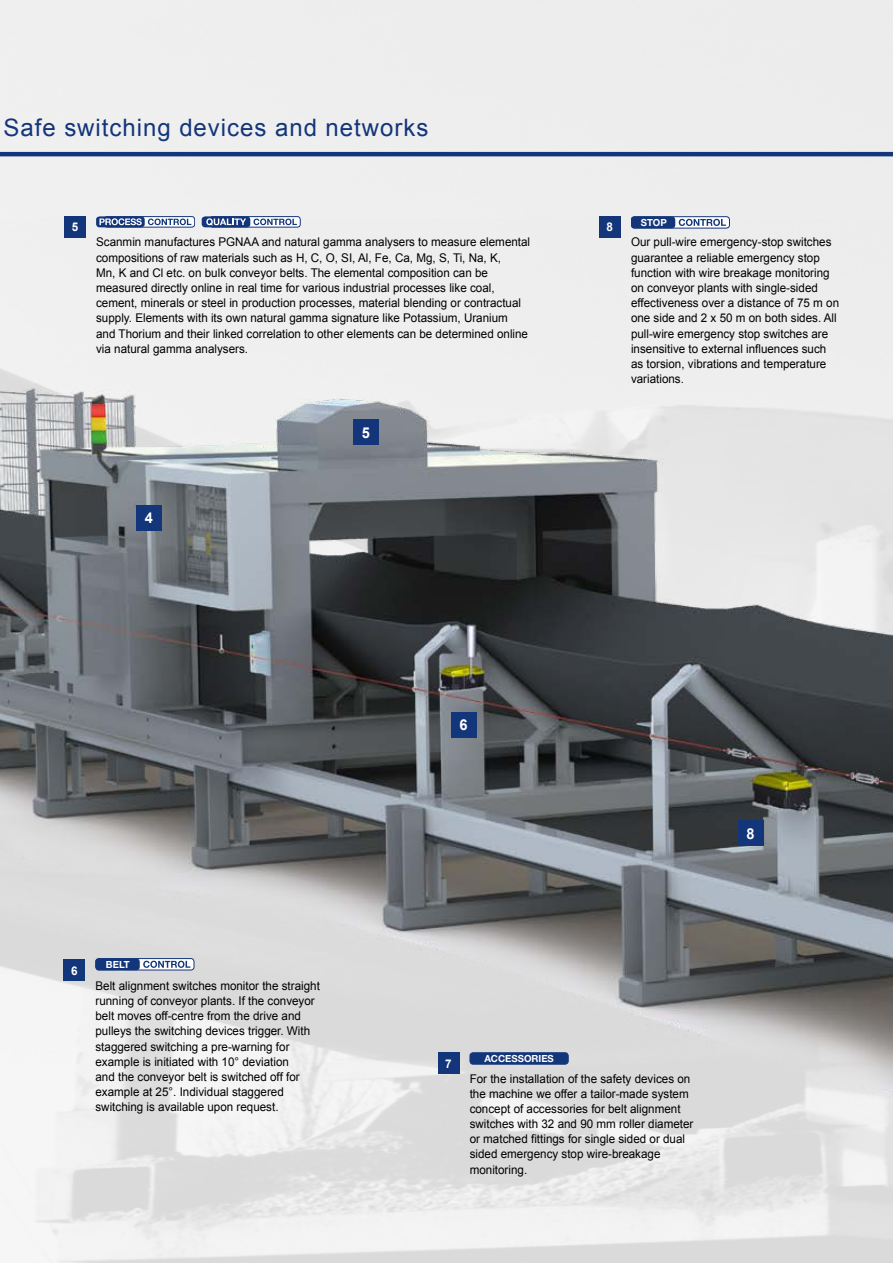
<style>
.page{position:relative;width:893px;height:1263px;background:#fff}
.page>*{position:absolute;margin:0;border:0;box-sizing:border-box;transform-origin:0 0}
.t1{font:24px "Arial";letter-spacing:.04em;color:#13357a}
.t2{font:700 15px "Arial";color:#fff}
.t3{font:12px/15.1px "Arial";color:#000}
.t4{font:700 12px "Arial";color:#fff}
.t5{font:700 9.75px "Helvetica Neue";color:#fff}
</style>
<div class="page">
<div style="left:0;top:0;width:893px;height:218px;background:#eee"></div>
<img style="left:0;top:218px;width:893px;height:1045px">
<div style="left:136px;top:505px;width:26px;height:25px;background:#13357a"></div>
<div style="left:738px;top:821px;width:25px;height:25px;background:#13357a"></div>
<div style="left:451px;top:712px;width:25px;height:25px;background:#13357a"></div>
<svg style="left:96px;top:958px;width:98px;height:12px"></svg>
<div style="left:95px;top:958px;width:99px;height:12px;border:1px solid #13357a;border-radius:3px"></div>
<div style="left:95px;top:958px;width:45px;height:12px;background:#13357a;border-radius:3px"></div>
<svg style="left:143px;top:961px;width:47px;height:7px"></svg>
<hr style="left:0;top:152px;width:893px;height:4px;background:#13357a">
<div style="left:64px;top:960px;width:21px;height:21px;background:#13357a"></div>
<div style="left:438px;top:1052px;width:21px;height:22px;background:#13357a"></div>
<div style="left:470px;top:1053px;width:98px;height:11px;background:#13357a;border-radius:3px"></div>
<div style="left:470px;top:1052px;width:98px;height:12px;border:1px solid #13357a;border-radius:3px"></div>
<div style="left:599px;top:216px;width:21px;height:22px;background:#13357a"></div>
<svg style="left:631px;top:217px;width:98px;height:11px"></svg>
<div style="left:631px;top:216px;width:99px;height:12px;border:1px solid #13357a;border-radius:3px"></div>
<div style="left:631px;top:216px;width:44px;height:12px;background:#13357a;border-radius:3px"></div>
<svg style="left:679px;top:219px;width:47px;height:7px"></svg>
<div style="left:353px;top:419px;width:26px;height:26px;background:#13357a"></div>
<div style="left:64px;top:216px;width:22px;height:22px;background:#13357a"></div>
<svg style="left:104px;top:217px;width:91px;height:10px"></svg>
<div style="left:104px;top:216px;width:91px;height:11px;border:1px solid #13357a;border-radius:3px"></div>
<svg style="left:96px;top:216px;width:49px;height:11px"></svg>
<svg style="left:148px;top:219px;width:43px;height:6px"></svg>
<svg style="left:99px;top:218px;width:43px;height:7px"></svg>
<svg style="left:210px;top:217px;width:90px;height:10px"></svg>
<div style="left:210px;top:216px;width:90px;height:11px;border:1px solid #13357a;border-radius:3px"></div>
<div style="left:202px;top:216px;width:48px;height:11px;background:#13357a;border-radius:3px"></div>
<svg style="left:253px;top:219px;width:44px;height:6px"></svg>
<svg style="left:206px;top:218px;width:40px;height:8px"></svg>
<h1 class="t1" style="left:4px;top:111px;width:426px">Safe switching devices and networks</h1>
<p class="t4" style="left:72px;top:219px;width:8px">5</p>
<p class="t3" style="left:96px;top:235px;width:436px">Scanmin manufactures PGNAA and natural gamma analysers to measure elemental compositions of raw materials such as H, C, O, SI, Al, Fe, Ca, Mg, S, Ti, Na, K,<br>Mn, K and Cl etc. on bulk conveyor belts. The elemental composition can be measured directly online in real time for various industrial processes like coal, cement, minerals or steel in production processes, material blending or contractual supply. Elements with its own natural gamma signature like Potassium, Uranium and Thorium and their linked correlation to other elements can be determined online via natural gamma analysers.</p>
<p class="t2" style="left:362px;top:422px;width:10px">5</p>
<p class="t2" style="left:145px;top:508px;width:10px">4</p>
<p class="t4" style="left:607px;top:219px;width:8px">8</p>
<p class="t5" style="left:641px;top:216px;width:28px">STOP</p>
<p class="t3" style="left:631px;top:235px;width:210px">Our pull-wire emergency-stop switches guarantee a reliable emergency stop function with wire breakage monitoring on conveyor plants with single-sided effectiveness over a distance of 75 m on one side and 2 x 50 m on both sides. All pull-wire emergency stop switches are insensitive to external influences such as torsion, vibrations and temperature variations.</p>
<p class="t4" style="left:71px;top:962px;width:8px">6</p>
<p class="t5" style="left:106px;top:958px;width:25px">BELT</p>
<p class="t2" style="left:459px;top:715px;width:10px">6</p>
<p class="t2" style="left:746px;top:824px;width:10px">8</p>
<p class="t3" style="left:95px;top:978px;width:226px">Belt alignment switches monitor the straight running of conveyor plants. If the conveyor belt moves off-centre from the drive and pulleys the switching devices trigger. With staggered switching a pre-warning for example is initiated with 10° deviation<br>and the conveyor belt is switched off for example at 25°. Individual staggered switching is available upon request.</p>
<p class="t4" style="left:445px;top:1055px;width:8px">7</p>
<p class="t5" style="left:484px;top:1052px;width:71px">ACCESSORIES</p>
<p class="t3" style="left:470px;top:1071px;width:225px">For the installation of the safety devices on the machine we offer a tailor-made system concept of accessories for belt alignment switches with 32 and 90 mm roller diameter or matched fittings for single sided or dual sided emergency stop wire-breakage monitoring.</p>
</div>
